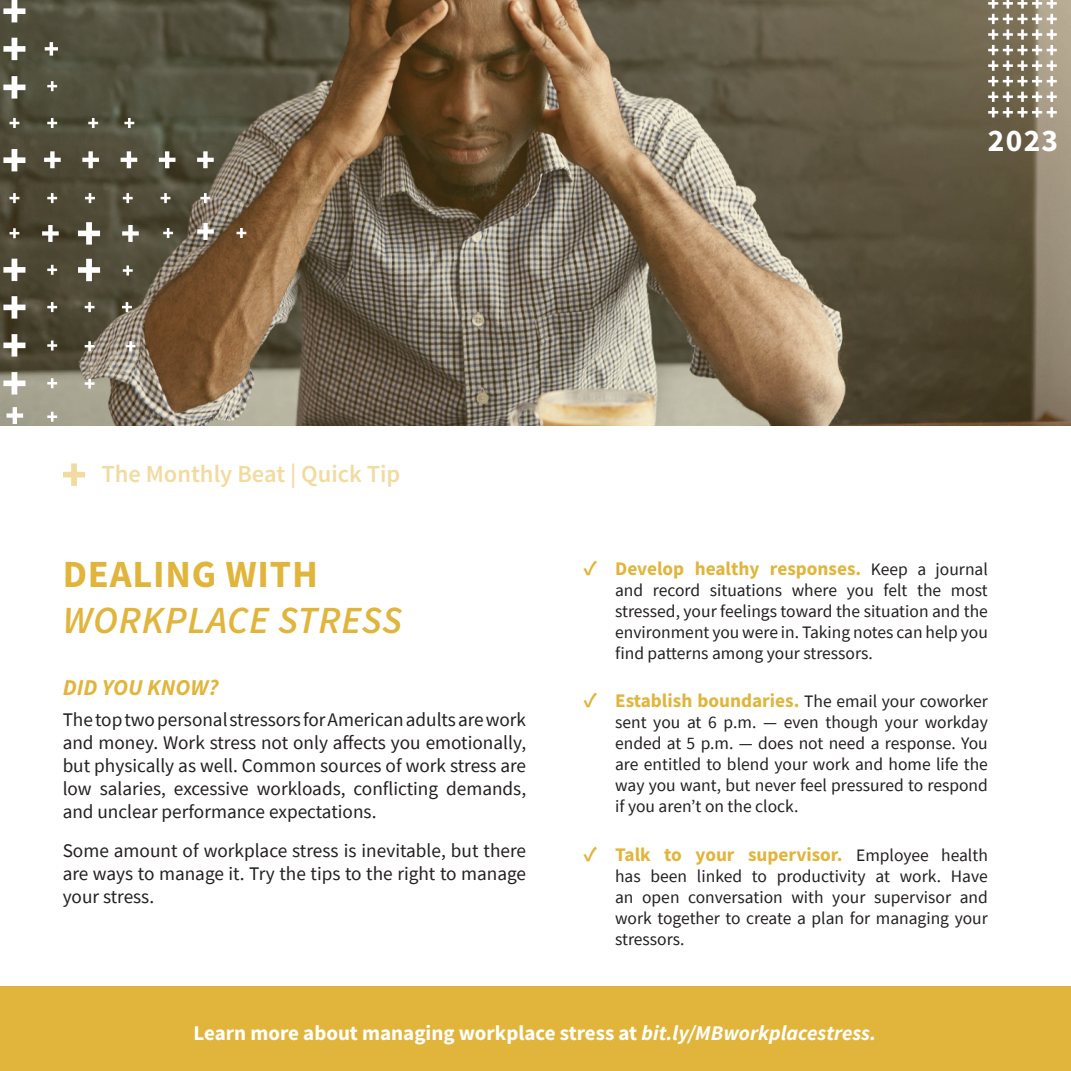
<style>
.page{position:relative;width:1071px;height:1071px;background:#fff}
.page>*{position:absolute;margin:0;border:0;box-sizing:border-box;transform-origin:0 0}
.Chart_Copy{font:italic 600 38.5px/46.2px "Source Sans Pro";letter-spacing:.02em;color:#e1b53c}
.Chart_Copy-2{font:700 31.5px "Source Sans Pro";color:#fff}
.Chart_Copy-3{font:600 24.5px "Source Sans Pro";color:#f1dba1}
.t1{font:italic 700 22.75px "Source Sans Pro";color:#e1b53c}
.t2{font:700 21px "Source Sans Pro";color:#fff}
.t3{font:19.25px/23.1px "Source Sans Pro";color:#231f20;text-align:justify}
.t4{font:700 19.25px "Source Sans Pro";color:#e1b53c}
.t5{font:17.5px/21px "Source Sans Pro";color:#231f20;text-align:justify}
.s1{font-weight:700;font-style:normal}
.s2{font-size:21px}
.s3{font-weight:400;font-size:17.5px;color:#231f20}
.s4{font-style:italic}
</style>
<div class="page">
<img style="left:0;top:0;width:1071px;height:425px">
<svg style="left:3px;top:0;width:22px;height:22px"></svg>
<svg style="left:3px;top:38px;width:22px;height:22px"></svg>
<svg style="left:45px;top:42px;width:13px;height:14px"></svg>
<svg style="left:3px;top:76px;width:22px;height:23px"></svg>
<svg style="left:3px;top:149px;width:22px;height:22px"></svg>
<svg style="left:44px;top:151px;width:17px;height:17px"></svg>
<svg style="left:7px;top:407px;width:16px;height:17px"></svg>
<svg style="left:42px;top:225px;width:17px;height:17px"></svg>
<svg style="left:122px;top:225px;width:17px;height:17px"></svg>
<svg style="left:197px;top:223px;width:17px;height:17px"></svg>
<svg style="left:82px;top:151px;width:17px;height:17px"></svg>
<svg style="left:121px;top:151px;width:16px;height:17px"></svg>
<svg style="left:159px;top:151px;width:16px;height:17px"></svg>
<svg style="left:197px;top:151px;width:17px;height:17px"></svg>
<svg style="left:3px;top:259px;width:22px;height:22px"></svg>
<svg style="left:78px;top:222px;width:22px;height:23px"></svg>
<svg style="left:78px;top:259px;width:22px;height:22px"></svg>
<svg style="left:3px;top:296px;width:22px;height:23px"></svg>
<svg style="left:3px;top:334px;width:22px;height:23px"></svg>
<svg style="left:3px;top:372px;width:22px;height:23px"></svg>
<svg style="left:10px;top:118px;width:9px;height:10px"></svg>
<svg style="left:10px;top:193px;width:9px;height:10px"></svg>
<svg style="left:47px;top:193px;width:10px;height:10px"></svg>
<svg style="left:47px;top:265px;width:10px;height:10px"></svg>
<svg style="left:47px;top:302px;width:10px;height:10px"></svg>
<svg style="left:85px;top:302px;width:10px;height:10px"></svg>
<svg style="left:85px;top:341px;width:10px;height:10px"></svg>
<svg style="left:126px;top:341px;width:10px;height:10px"></svg>
<svg style="left:85px;top:379px;width:10px;height:10px"></svg>
<svg style="left:122px;top:302px;width:10px;height:10px"></svg>
<svg style="left:47px;top:341px;width:10px;height:10px"></svg>
<svg style="left:47px;top:378px;width:10px;height:10px"></svg>
<svg style="left:47px;top:412px;width:10px;height:10px"></svg>
<svg style="left:85px;top:193px;width:10px;height:10px"></svg>
<svg style="left:123px;top:193px;width:10px;height:10px"></svg>
<svg style="left:123px;top:265px;width:10px;height:11px"></svg>
<svg style="left:161px;top:193px;width:9px;height:10px"></svg>
<svg style="left:200px;top:193px;width:10px;height:10px"></svg>
<svg style="left:163px;top:228px;width:10px;height:10px"></svg>
<svg style="left:237px;top:228px;width:9px;height:10px"></svg>
<svg style="left:10px;top:228px;width:9px;height:10px"></svg>
<svg style="left:47px;top:118px;width:10px;height:10px"></svg>
<svg style="left:47px;top:81px;width:10px;height:10px"></svg>
<svg style="left:88px;top:118px;width:10px;height:10px"></svg>
<svg style="left:124px;top:118px;width:10px;height:10px"></svg>
<svg style="left:988px;top:0;width:69px;height:86px"></svg>
<svg style="left:988px;top:92px;width:69px;height:25px"></svg>
<svg style="left:63px;top:463px;width:22px;height:23px"></svg>
<div style="left:0;top:986px;width:1071px;height:85px;background:#e1b53c"></div>
<p class="Chart_Copy-2" style="left:988px;top:119px;width:72px">2023</p>
<p class="Chart_Copy-3" style="left:101px;top:458px;width:301px">The Monthly Beat | Quick Tip</p>
<p class="Chart_Copy" style="left:63px;top:550px;width:341px"><span class="s1">DEALING WITH<br></span>WORKPLACE STRESS</p>
<p class="t1" style="left:63px;top:672px;width:158px">DID YOU KNOW?</p>
<p class="t3" style="left:63px;top:708px;width:465px">The top two personal stressors for American adults are work and money. Work stress not only affects you emotionally, but physically as well. Common sources of work stress are low salaries, excessive workloads, conflicting demands, and unclear performance expectations.</p>
<p class="t3" style="left:63px;top:839px;width:465px">Some amount of workplace stress is inevitable, but there are ways to manage it. Try the tips to the right to manage your stress.</p>
<p class="t4" style="left:584px;top:555px;width:406px"><span class="s2">✓</span> Develop healthy responses. <span class="s3">Keep a journal</span></p>
<p class="t5" style="left:615px;top:579px;width:374px">and record situations where you felt the most stressed, your feelings toward the situation and the environment you were in. Taking notes can help you find patterns among your stressors.</p>
<p class="t4" style="left:584px;top:688px;width:406px"><span class="s2">✓</span> Establish boundaries. <span class="s3">The email your coworker</span></p>
<p class="t5" style="left:615px;top:712px;width:374px">sent you at 6 p.m. — even though your workday ended at 5 p.m. — does not need a response. You are entitled to blend your work and home life the way you want, but never feel pressured to respond if you aren’t on the clock.</p>
<p class="t4" style="left:584px;top:842px;width:406px"><span class="s2">✓</span> Talk to your supervisor. <span class="s3">Employee health</span></p>
<p class="t5" style="left:615px;top:866px;width:374px">has been linked to productivity at work. Have an open conversation with your supervisor and work together to create a plan for managing your stressors.</p>
<p class="t2" style="left:194px;top:1019px;width:684px">Learn more about managing workplace stress at <span class="s4">bit.ly/MBworkplacestress.</span></p>
</div>
